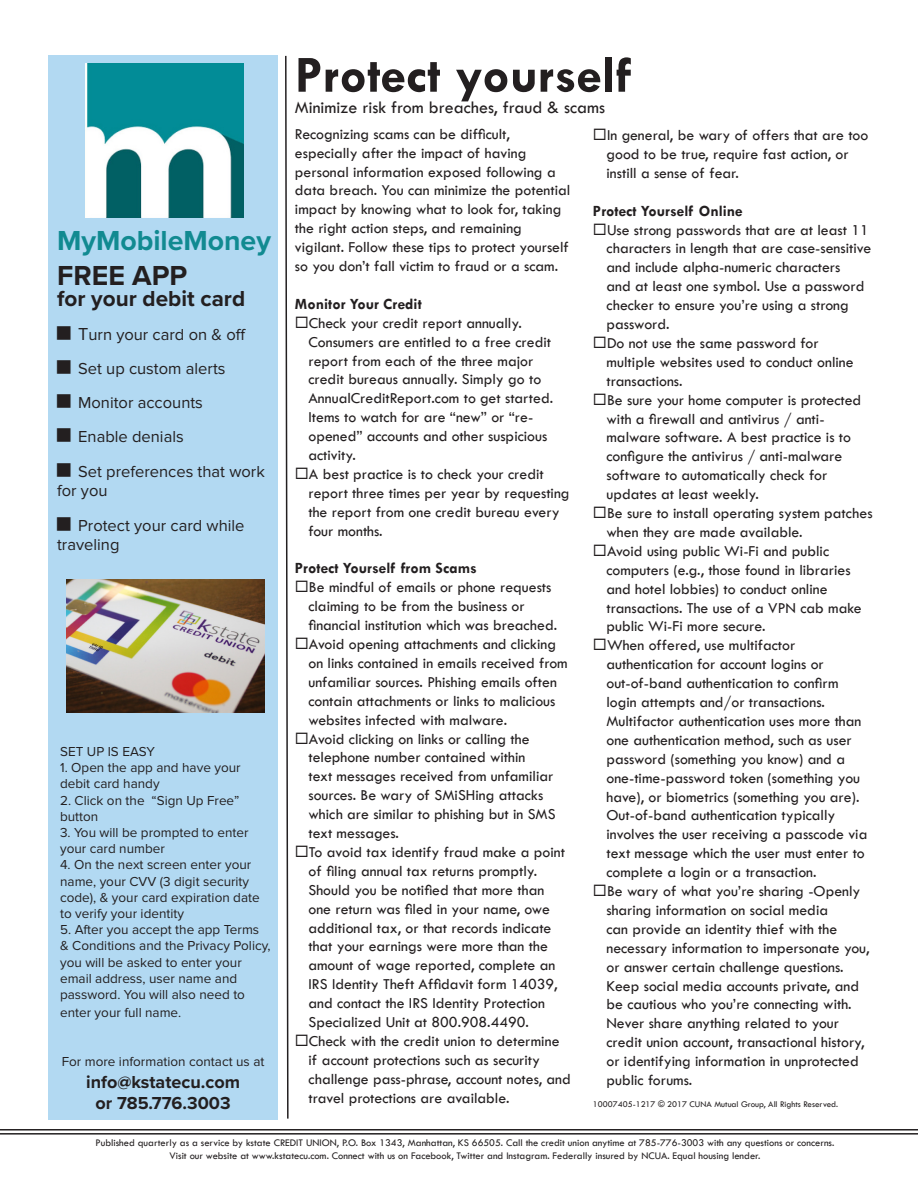
<style>
.page{position:relative;width:918px;height:1188px;background:#fff}
.page>*{position:absolute;margin:0;border:0;box-sizing:border-box;transform-origin:0 0}
.t1{font:700 52.5px "Tw Cen";color:#231f20}
.t2{font:700 28.5px "Proxima Nova";color:#118a91}
.t3{font:700 28.5px "Proxima Nova";color:#231f20}
.t4{font:700 22.5px "Proxima Nova";color:#231f20}
.t5{font:18px "Tw Cen";color:#231f20}
.t6{font:700 18px "Proxima Nova";color:#231f20}
.t7{font:16.5px/19.8px "Proxima Nova";color:#231f20}
.t8{font:15.75px/18.9px "Tw Cen";color:#231f20}
.t9{font:700 15.75px "Tw Cen";color:#231f20}
.t10{font:13.5px/16.2px "Proxima Nova";color:#231f20}
.t11{font:10.5px "Tw Cen";color:#231f20}
.t12{font:9px "Tw Cen";color:#231f20}
.s1{font-size:18px}
</style>
<div class="page">
<div style="left:48px;top:55px;width:230px;height:1065px;background:#b2d9f2"></div>
<hr style="left:0;top:1129px;width:918px;height:2px;background:#231f20">
<hr style="left:0;top:1133px;width:918px;height:2px;background:#231f20">
<svg style="left:285px;top:55px;width:4px;height:1064px"></svg>
<img style="left:86px;top:63px;width:158px;height:154px">
<img style="left:67px;top:580px;width:197px;height:132px">
<p class="t2" style="left:57px;top:220px;width:215px">MyMobileMoney</p>
<p class="t3" style="left:57px;top:254px;width:132px">FREE APP</p>
<p class="t4" style="left:57px;top:281px;width:190px">for your debit card</p>
<p class="t7" style="left:78px;top:325px;width:169px"><span class="s1">T</span>urn your card on &amp; off</p>
<p class="t7" style="left:78px;top:359px;width:149px">Set up custom alerts</p>
<p class="t7" style="left:78px;top:393px;width:126px">Monitor accounts</p>
<p class="t7" style="left:78px;top:427px;width:107px">Enable denials</p>
<p class="t7" style="left:57px;top:462px;width:209px;text-indent:21px">Set preferences that work for you</p>
<p class="t7" style="left:57px;top:516px;width:189px;text-indent:21px">Protect your card while traveling</p>
<p class="t10" style="left:60px;top:744px;width:96px">SET UP IS EASY</p>
<p class="t10" style="left:60px;top:760px;width:182px">1. Open the app and have your debit card handy</p>
<p class="t10" style="left:60px;top:792px;width:181px">2. Click on the “Sign Up Free” button</p>
<p class="t10" style="left:60px;top:825px;width:190px">3. You will be prompted to enter your card number</p>
<p class="t10" style="left:60px;top:857px;width:201px">4. On the next screen enter your name, your CVV (3 digit security code), &amp; your card expiration date to verify your identity</p>
<p class="t10" style="left:60px;top:922px;width:212px">5. After you accept the app Terms &amp; Conditions and the Privacy Policy, you will be asked to enter your email address, user name and password. You will also need to</p>
<p class="t10" style="left:60px;top:1005px;width:123px">enter your full name.</p>
<p class="t10" style="left:62px;top:1054px;width:204px">For more information contact us at</p>
<p class="t6" style="left:86px;top:1068px;width:155px">info@kstatecu.com</p>
<p class="t6" style="left:96px;top:1090px;width:136px">or 785.776.3003</p>
<p class="t1" style="left:295px;top:44px;width:338px">Protect yourself</p>
<p class="t5" style="left:295px;top:97px;width:312px">Minimize risk from breaches, fraud &amp; scams</p>
<p class="t8" style="left:295px;top:124px;width:277px">Recognizing scams can be difficult, especially after the impact of having personal information exposed following a data breach. You can minimize the potential impact by knowing what to look for, taking the right action steps, and remaining vigilant. Follow these tips to protect yourself so you don’t fall victim to fraud or a scam.</p>
<p class="t9" style="left:295px;top:294px;width:128px">Monitor Your Credit</p>
<p class="t8" style="left:308px;top:313px;width:246px;text-indent:-14px">◻Check your credit report annually.<br>Consumers are entitled to a free credit report from each of the three major credit bureaus annually. Simply go to AnnualCreditReport.com to get started.<br>Items to watch for are “new” or “re&shy;opened” accounts and other suspicious activity.</p>
<p class="t8" style="left:308px;top:465px;width:263px;text-indent:-14px">◻A best practice is to check your credit report three times per year by requesting the report from one credit bureau every four months.</p>
<p class="t9" style="left:295px;top:559px;width:184px">Protect Yourself from Scams</p>
<p class="t8" style="left:308px;top:578px;width:250px;text-indent:-14px">◻Be mindful of emails or phone requests claiming to be from the business or financial institution which was breached.</p>
<p class="t8" style="left:308px;top:635px;width:261px;text-indent:-14px">◻Avoid opening attachments and clicking on links contained in emails received from unfamiliar sources. Phishing emails often contain attachments or links to malicious websites infected with malware.</p>
<p class="t8" style="left:308px;top:729px;width:249px;text-indent:-14px">◻Avoid clicking on links or calling the telephone number contained within<br>text messages received from unfamiliar sources. Be wary of SMiSHing attacks which are similar to phishing but in SMS text messages.</p>
<p class="t8" style="left:308px;top:843px;width:258px;text-indent:-14px">◻To avoid tax identify fraud make a point of filing annual tax returns promptly.<br>Should you be notified that more than one return was filed in your name, owe additional tax, or that records indicate that your earnings were more than the amount of wage reported, complete an IRS Identity Theft Affidavit form 14039, and contact the IRS Identity Protection Specialized Unit at 800.908.4490.</p>
<p class="t8" style="left:308px;top:1032px;width:264px;text-indent:-14px">◻Check with the credit union to determine if account protections such as security challenge pass-phrase, account notes, and travel protections are available.</p>
<p class="t8" style="left:606px;top:126px;width:263px;text-indent:-14px">◻In general, be wary of offers that are too good to be true, require fast action, or instill a sense of fear.</p>
<p class="t9" style="left:593px;top:201px;width:151px">Protect Yourself Online</p>
<p class="t8" style="left:606px;top:220px;width:266px;text-indent:-14px">◻Use strong passwords that are at least 11 characters in length that are case-sensitive and include alpha-numeric characters<br>and at least one symbol. Use a password checker to ensure you’re using a strong password.</p>
<p class="t8" style="left:606px;top:333px;width:249px;text-indent:-14px">◻Do not use the same password for multiple websites used to conduct online transactions.</p>
<p class="t8" style="left:606px;top:390px;width:256px;text-indent:-14px">◻Be sure your home computer is protected with a firewall and antivirus / anti&shy;malware software. A best practice is to configure the antivirus / anti-malware software to automatically check for updates at least weekly.</p>
<p class="t8" style="left:606px;top:504px;width:268px;text-indent:-14px">◻Be sure to install operating system patches when they are made available.</p>
<p class="t8" style="left:606px;top:541px;width:257px;text-indent:-14px">◻Avoid using public Wi-Fi and public computers (e.g., those found in libraries and hotel lobbies) to conduct online transactions. The use of a VPN cab make public Wi-Fi more secure.</p>
<p class="t8" style="left:606px;top:636px;width:262px;text-indent:-14px">◻When offered, use multifactor authentication for account logins or out-of-band authentication to confirm login attempts and/or transactions.<br>Multifactor authentication uses more than one authentication method, such as user password (something you know) and a one-time-password token (something you have), or biometrics (something you are).<br>Out-of-band authentication typically involves the user receiving a passcode via text message which the user must enter to complete a login or a transaction.</p>
<p class="t8" style="left:606px;top:882px;width:265px;text-indent:-14px">◻Be wary of what you’re sharing -Openly sharing information on social media<br>can provide an identity thief with the necessary information to impersonate you, or answer certain challenge questions.<br>Keep social media accounts private, and be cautious who you’re connecting with.<br>Never share anything related to your credit union account, transactional history, or identifying information in unprotected public forums.</p>
<p class="t12" style="left:593px;top:1098px;width:247px">10007405-1217 © 2017 CUNA Mutual Group, All Rights Reserved.</p>
<p class="t11" style="left:96px;top:1136px;width:740px">Published quarterly as a service by kstate CREDIT UNION, P.O. Box 1343, Manhattan, KS 66505. Call the credit union anytime at 785-776-3003 with any questions or concerns.</p>
<p class="t11" style="left:170px;top:1149px;width:592px">Visit our website at www.kstatecu.com. Connect with us on Facebook, Twitter and Instagram. Federally insured by NCUA. Equal housing lender.</p>
</div>
